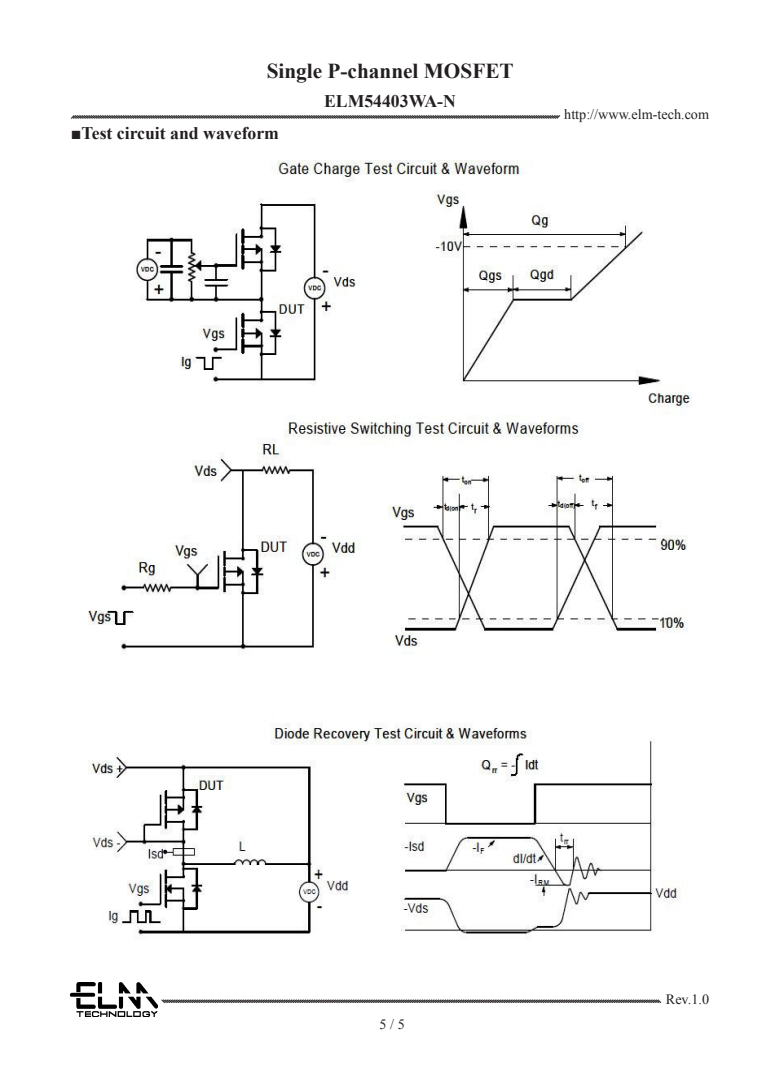
<style>
.page{position:relative;width:780px;height:1081px;background:#fff}
.page>*{position:absolute;margin:0;border:0;box-sizing:border-box;transform-origin:0 0}
.t1{font:700 21.25px "Times New Roman";color:#231f20}
.t2{font:700 17.75px "Times New Roman";color:#231f20}
.t3{font:14.12px "Times New Roman";color:#231f20}
</style>
<div class="page">
<svg style="left:71px;top:115px;width:490px;height:4px;background:#777475"></svg>
<svg style="left:161px;top:999px;width:501px;height:4px;background:#777576"></svg>
<img style="left:71px;top:982px;width:86px;height:34px">
<img style="left:88px;top:161px;width:604px;height:778px">
<p class="t1" style="left:267px;top:56px;width:248px">Single P-channel MOSFET</p>
<p class="t2" style="left:71px;top:121px;width:210px">■Test circuit and waveform</p>
<p class="t2" style="left:324px;top:89px;width:133px">ELM54403WA-N</p>
<p class="t3" style="left:564px;top:105px;width:146px">http://www.elm-tech.com</p>
<p class="t3" style="left:379px;top:1014px;width:27px">5 / 5</p>
<p class="t3" style="left:666px;top:990px;width:45px">Rev.1.0</p>
</div>
